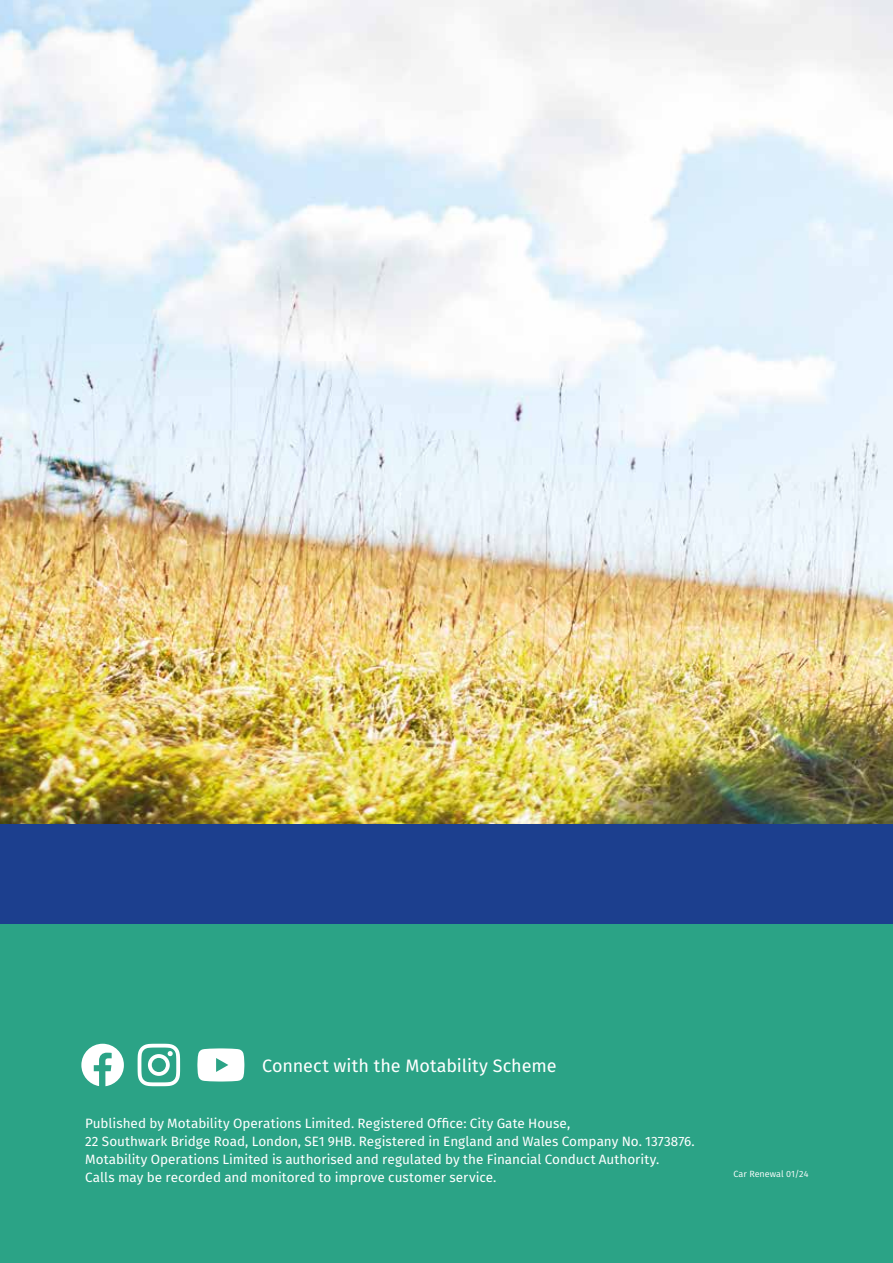
<style>
.page{position:relative;width:893px;height:1263px;background:#fff}
.page>*{position:absolute;margin:0;border:0;box-sizing:border-box;transform-origin:0 0}
.t1{font:18px "Fira Sans";letter-spacing:-.005em;color:#fff}
.t2{font:13.5px/18px "Fira Sans";color:#fff}
.t3{font:9px "Fira Sans";color:#fff}
</style>
<div class="page">
<img style="left:0;top:0;width:893px;height:824px">
<div style="left:0;top:874px;width:893px;height:389px;background:#2ba386"></div>
<div style="left:0;top:824px;width:893px;height:100px;background:#1c3f8e"></div>
<svg style="left:81px;top:1044px;width:43px;height:42px"></svg>
<svg style="left:197px;top:1048px;width:47px;height:33px;background:#e5f3f0"></svg>
<svg style="left:138px;top:1044px;width:42px;height:42px"></svg>
<p class="t1" style="left:262px;top:1052px;width:296px">Connect with the Motability Scheme</p>
<p class="t2" style="left:85px;top:1114px;width:611px">Published by Motability Operations Limited. Registered Office: City Gate House,<br>22 Southwark Bridge Road, London, SE1 9HB. Registered in England and Wales Company No. 1373876.<br>Motability Operations Limited is authorised and regulated by the Financial Conduct Authority.<br>Calls may be recorded and monitored to improve customer service.</p>
<p class="t3" style="left:734px;top:1167px;width:76px">Car Renewal 01/24</p>
</div>
